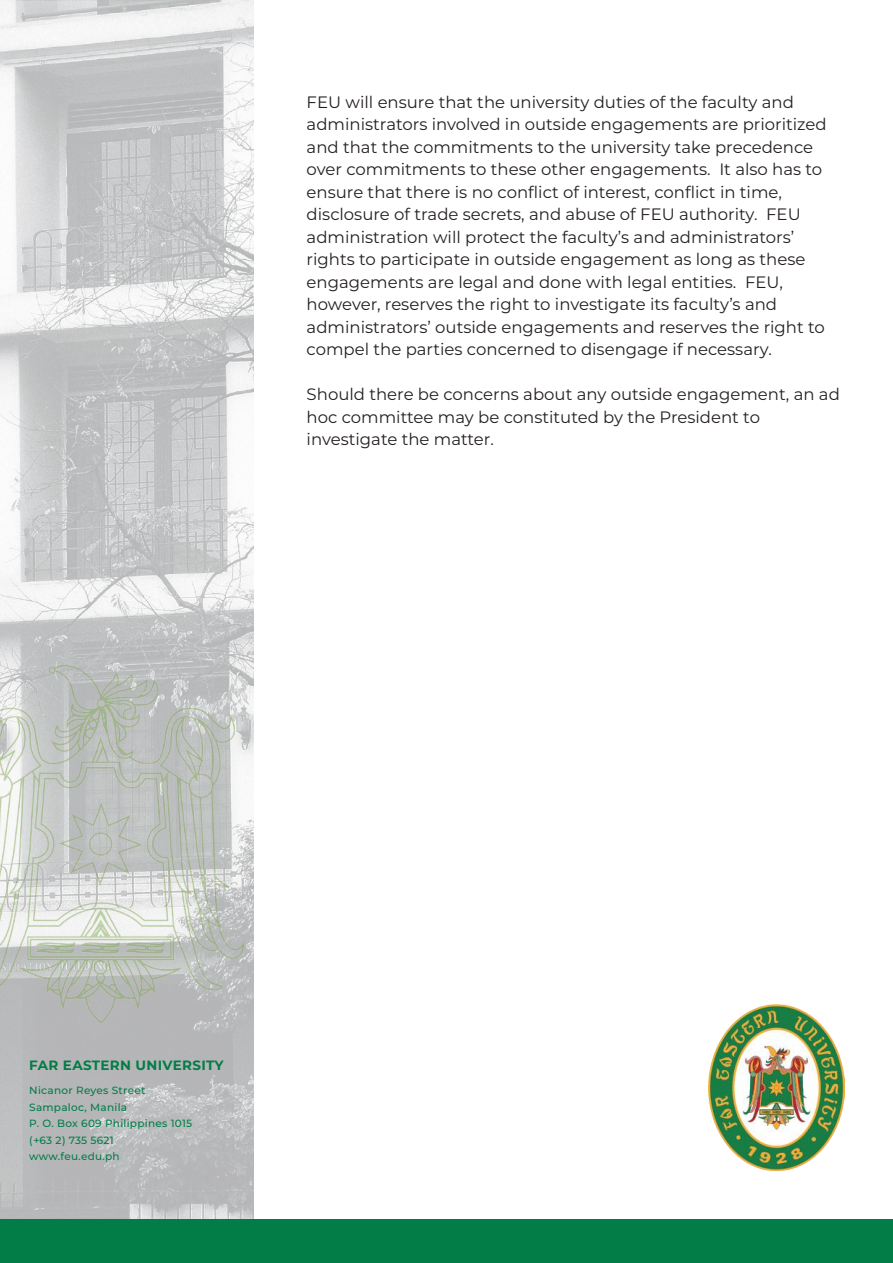
<style>
.page{position:relative;width:893px;height:1263px;background:#fff}
.page>*{position:absolute;margin:0;border:0;box-sizing:border-box;transform-origin:0 0}
.t1{font:16.5px/22.5px "Montserrat";color:#241f1f}
.t2{font:700 13.5px "Montserrat";letter-spacing:.025em;color:#027d48}
.t3{font:500 10.5px/16.5px "Montserrat";letter-spacing:.025em;color:#027d48}
</style>
<div class="page">
<img style="left:0;top:0;width:253px;height:1220px">
<div style="left:0;top:1220px;width:893px;height:43px;background:#027d48"></div>
<img style="left:0;top:570px;width:254px;height:548px">
<img style="left:708px;top:1005px;width:136px;height:166px">
<p class="t1" style="left:307px;top:90px;width:521px">FEU will ensure that the university duties of the faculty and administrators involved in outside engagements are prioritized and that the commitments to the university take precedence over commitments to these other engagements. It also has to ensure that there is no conflict of interest, conflict in time, disclosure of trade secrets, and abuse of FEU authority. FEU administration will protect the faculty’s and administrators’ rights to participate in outside engagement as long as these engagements are legal and done with legal entities. FEU, however, reserves the right to investigate its faculty’s and administrators’ outside engagements and reserves the right to compel the parties concerned to disengage if necessary.</p>
<p class="t1" style="left:307px;top:383px;width:535px">Should there be concerns about any outside engagement, an ad hoc committee may be constituted by the President to investigate the matter.</p>
<p class="t2" style="left:29px;top:1056px;width:196px">FAR EASTERN UNIVERSITY</p>
<p class="t3" style="left:29px;top:1081px;width:164px">Nicanor Reyes Street<br>Sampaloc, Manila<br>P. O. Box 609 Philippines 1015 (+63 2) 735 5621 www.feu.edu.ph</p>
</div>
